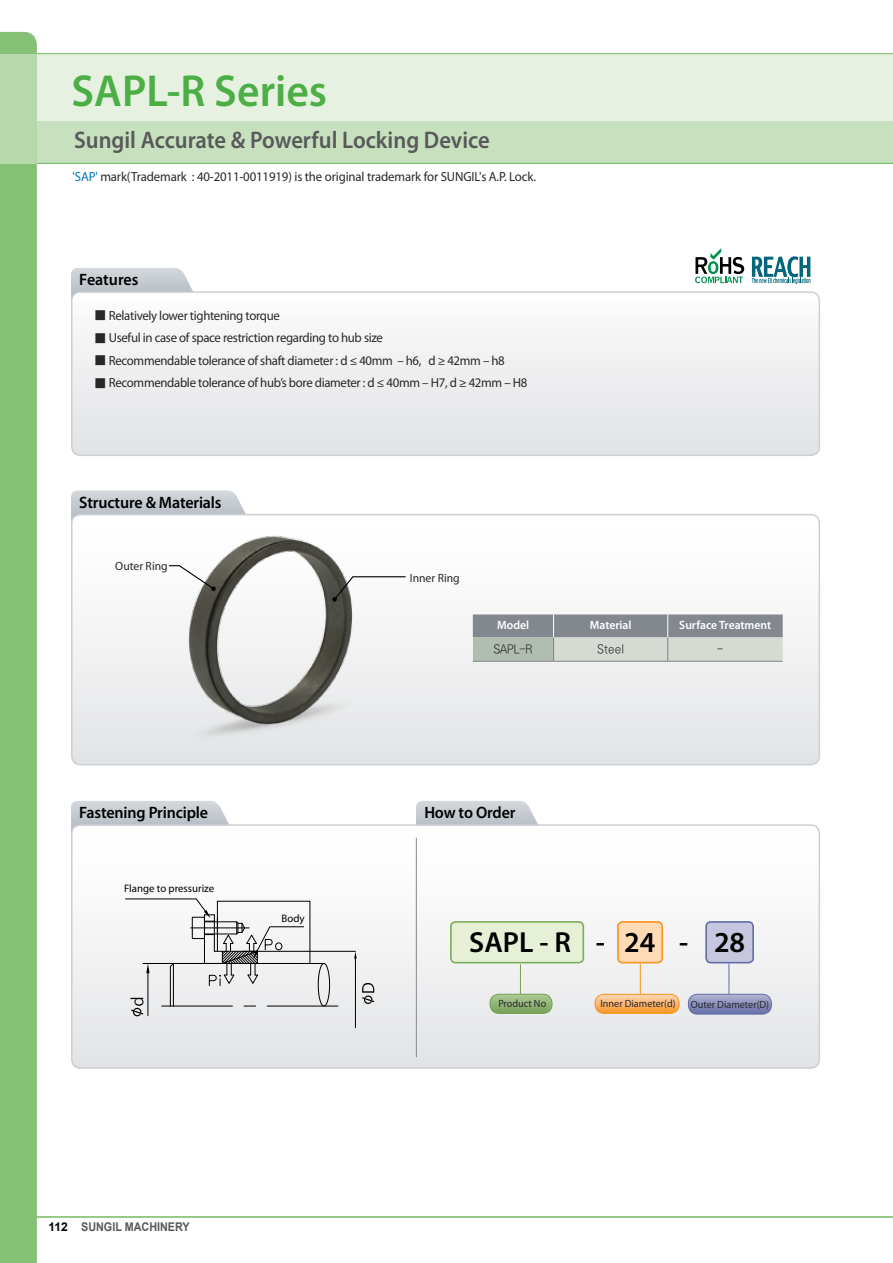
<style>
.page{position:relative;width:893px;height:1263px;background:#fff}
.page>*{position:absolute;margin:0;border:0;box-sizing:border-box;transform-origin:0 0}
.t1{font:600 45px "Myriad Pro";color:#4caf45}
.t2{font:600 29.1px "Myriad Pro";color:#000}
.t3{font:600 24px "Myriad Pro";color:#58595b;scale:.94 1}
.t4{font:600 16.5px "Myriad Pro";letter-spacing:-.01em;color:#000}
.t5{font:13.2px "Myriad Pro";letter-spacing:-.025em;color:#292829}
.t6{font:600 12px "Myriad Pro";color:#fff}
.t7{font:12px "Myriad Pro";color:#292829}
.t8{font:700 12px "Arial";color:#58595b;scale:.9 1}
.t9{font:12px "Ko Pub Dotum PL";letter-spacing:.005em;color:#292829}
.t10{font:10.8px "Myriad Pro";color:#000}
.t11{font:10.5px "Myriad Pro";color:#292829}
.s1{color:#0076be}
.s2{font-family:"Ko Pub Dotum PL";font-size:12.75px}
.s3{color:#000}
</style>
<div class="page">
<hr style="left:34px;top:1216px;width:859px;height:2px;background:#74bb62">
<div style="left:0;top:54px;width:893px;height:109px;background:#e6f1e1"></div>
<div style="left:0;top:121px;width:893px;height:42px;background:#c7e0bd"></div>
<div style="left:0;top:32px;width:37px;height:1231px;background:#84c175"></div>
<div style="left:0;top:54px;width:37px;height:109px;background:#b6d8aa"></div>
<hr style="left:37px;top:53px;width:856px;height:1px;background:#74bb62">
<hr style="left:37px;top:163px;width:856px;height:1px;background:#74bb62">
<svg style="left:71px;top:490px;width:175px;height:30px;background:#c9cfd4"></svg>
<svg style="left:71px;top:801px;width:158px;height:29px;background:#c9ced3"></svg>
<svg style="left:416px;top:801px;width:122px;height:23px;background:#c9cfd3"></svg>
<svg style="left:72px;top:515px;width:747px;height:250px"></svg>
<div style="left:71px;top:514px;width:749px;height:251px;border:2px solid #cbd0d5;border-radius:9px"></div>
<svg style="left:72px;top:825px;width:747px;height:241px"></svg>
<div style="left:71px;top:824px;width:749px;height:245px;border:2px solid #cbd0d5;border-radius:9px"></div>
<svg style="left:71px;top:268px;width:122px;height:29px;background:#c9cfd4"></svg>
<svg style="left:72px;top:292px;width:747px;height:163px"></svg>
<div style="left:71px;top:291px;width:749px;height:165px;border:2px solid #cbd0d5;border-radius:9px"></div>
<hr style="left:416px;top:838px;width:1px;height:219px;background:#82888e">
<svg style="left:473px;top:614px;width:310px;height:47px;background:#a8aead"></svg>
<hr style="left:473px;top:661px;width:81px;height:1px;background:#808285">
<hr style="left:554px;top:661px;width:114px;height:1px;background:#808285">
<hr style="left:668px;top:661px;width:115px;height:1px;background:#808285">
<div style="left:451px;top:922px;width:132px;height:41px;background:#e6f0d6;border-radius:5px"></div>
<div style="left:450px;top:921px;width:134px;height:42px;border:2px solid #7aae59;border-radius:5px"></div>
<div style="left:618px;top:922px;width:44px;height:41px;background:#fedbb4;border-radius:5px"></div>
<div style="left:617px;top:921px;width:46px;height:42px;border:2px solid #f7941e;border-radius:5px"></div>
<div style="left:706px;top:922px;width:47px;height:41px;background:#c6c7de;border-radius:5px"></div>
<div style="left:705px;top:921px;width:49px;height:42px;border:2px solid #646da7;border-radius:5px"></div>
<img style="left:162px;top:531px;width:217px;height:229px">
<svg style="left:332px;top:576px;width:75px;height:26px"></svg>
<svg style="left:168px;top:564px;width:48px;height:27px"></svg>
<svg style="left:695px;top:248px;width:50px;height:36px"></svg>
<svg style="left:752px;top:256px;width:58px;height:28px"></svg>
<svg style="left:125px;top:898px;width:249px;height:130px"></svg>
<hr style="left:728px;top:963px;width:1px;height:35px;background:#646da7">
<svg style="left:595px;top:994px;width:84px;height:19px"></svg>
<div style="left:595px;top:994px;width:84px;height:20px;border:1px solid #f7941e;border-radius:9px"></div>
<svg style="left:688px;top:994px;width:83px;height:20px"></svg>
<div style="left:688px;top:994px;width:84px;height:20px;border:1px solid #646da7;border-radius:9px"></div>
<hr style="left:640px;top:964px;width:1px;height:30px;background:#f7941e">
<hr style="left:520px;top:964px;width:1px;height:30px;background:#74a055">
<svg style="left:490px;top:994px;width:62px;height:19px"></svg>
<div style="left:490px;top:994px;width:62px;height:20px;border:1px solid #74a055;border-radius:9px"></div>
<h1 class="t1" style="left:72px;top:62px;width:257px">SAPL-R Series</h1>
<h3 class="t3" style="left:74px;top:124px;width:444px">Sungil Accurate &amp; Powerful Locking Device</h3>
<p class="t5" style="left:73px;top:169px;width:465px"><span class="s1">'SAP'</span> mark(Trademark : 40-2011-0011919) is the original trademark for SUNGIL's A.P. Lock.</p>
<p class="t4" style="left:79px;top:269px;width:61px">Features</p>
<p class="t5" style="left:95px;top:307px;width:187px"><span class="s2">■</span> Relatively lower tightening torque</p>
<p class="t5" style="left:95px;top:330px;width:290px"><span class="s2">■</span> Useful in case of space restriction regarding to hub size</p>
<p class="t5" style="left:95px;top:352px;width:412px"><span class="s2">■</span> Recommendable tolerance of shaft diameter : d ≤ 40mm – h6, d ≥ 42mm – h8</p>
<p class="t5" style="left:95px;top:375px;width:434px"><span class="s2">■</span> Recommendable tolerance of hub’s bore diameter : d ≤ 40mm – H7, d ≥ 42mm – H8</p>
<p class="t4" style="left:79px;top:492px;width:144px">Structure &amp; Materials</p>
<p class="t7" style="left:115px;top:559px;width:54px">Outer Ring</p>
<p class="t7" style="left:410px;top:571px;width:51px">Inner Ring</p>
<p class="t6" style="left:497px;top:618px;width:34px">Model</p>
<p class="t6" style="left:590px;top:618px;width:43px">Material</p>
<p class="t6" style="left:679px;top:618px;width:93px">Surface Treatment</p>
<p class="t9" style="left:493px;top:643px;width:41px">SAPL-R</p>
<p class="t9" style="left:597px;top:643px;width:29px">Steel</p>
<p class="t9" style="left:717px;top:643px;width:18px">-　</p>
<p class="t4" style="left:79px;top:802px;width:130px">Fastening Principle</p>
<p class="t4" style="left:424px;top:802px;width:93px">How to Order</p>
<p class="t10" style="left:124px;top:882px;width:92px">Flange to pressurize</p>
<p class="t10" style="left:282px;top:911px;width:25px">Body</p>
<p class="t8" style="left:48px;top:1218px;width:159px"><span class="s3">112</span> SUNGIL MACHINERY</p>
<h2 class="t2" style="left:469px;top:924px;width:277px">SAPL - R - 24 - 28</h2>
<p class="t11" style="left:498px;top:997px;width:49px">Product No</p>
<p class="t11" style="left:600px;top:997px;width:77px">Inner Diameter(d)</p>
<p class="t11" style="left:691px;top:998px;width:80px">Outer Diameter(D)</p>
</div>
